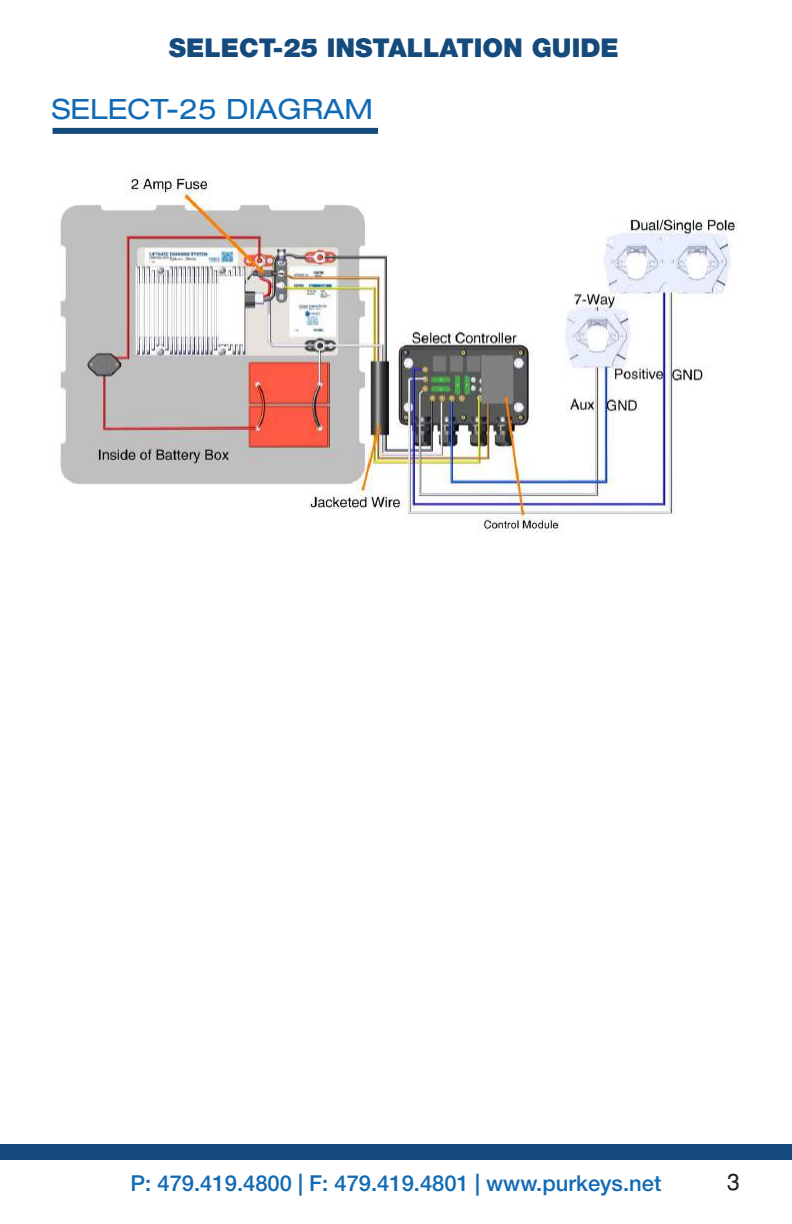
<style>
.page{position:relative;width:792px;height:1224px;background:#fff}
.page>*{position:absolute;margin:0;border:0;box-sizing:border-box;transform-origin:0 0}
.t1{font:expanded 28px "Helvetica Neue LT Std";color:#116ab5}
.t2{font:900 26px "Helvetica Neue LT Std";color:#144a7c}
.t3{font:23px "Helvetica";color:#231f20}
.t4{font:500 22px "Helvetica Neue LT Std";color:#116ab5}
</style>
<div class="page">
<div style="left:0;top:1144px;width:792px;height:16px;background:#144a7c"></div>
<div style="left:53px;top:128px;width:325px;height:6px;background:#144a7c"></div>
<img style="left:60px;top:172px;width:679px;height:361px">
<p class="t2" style="left:169px;top:32px;width:452px">SELECT-25 INSTALLATION GUIDE</p>
<p class="t1" style="left:52px;top:92px;width:323px">SELECT-25 DIAGRAM</p>
<p class="t4" style="left:131px;top:1170px;width:532px">P: 479.419.4800 | F: 479.419.4801 | www.purkeys.net</p>
<p class="t3" style="left:727px;top:1168px;width:14px">3</p>
</div>
